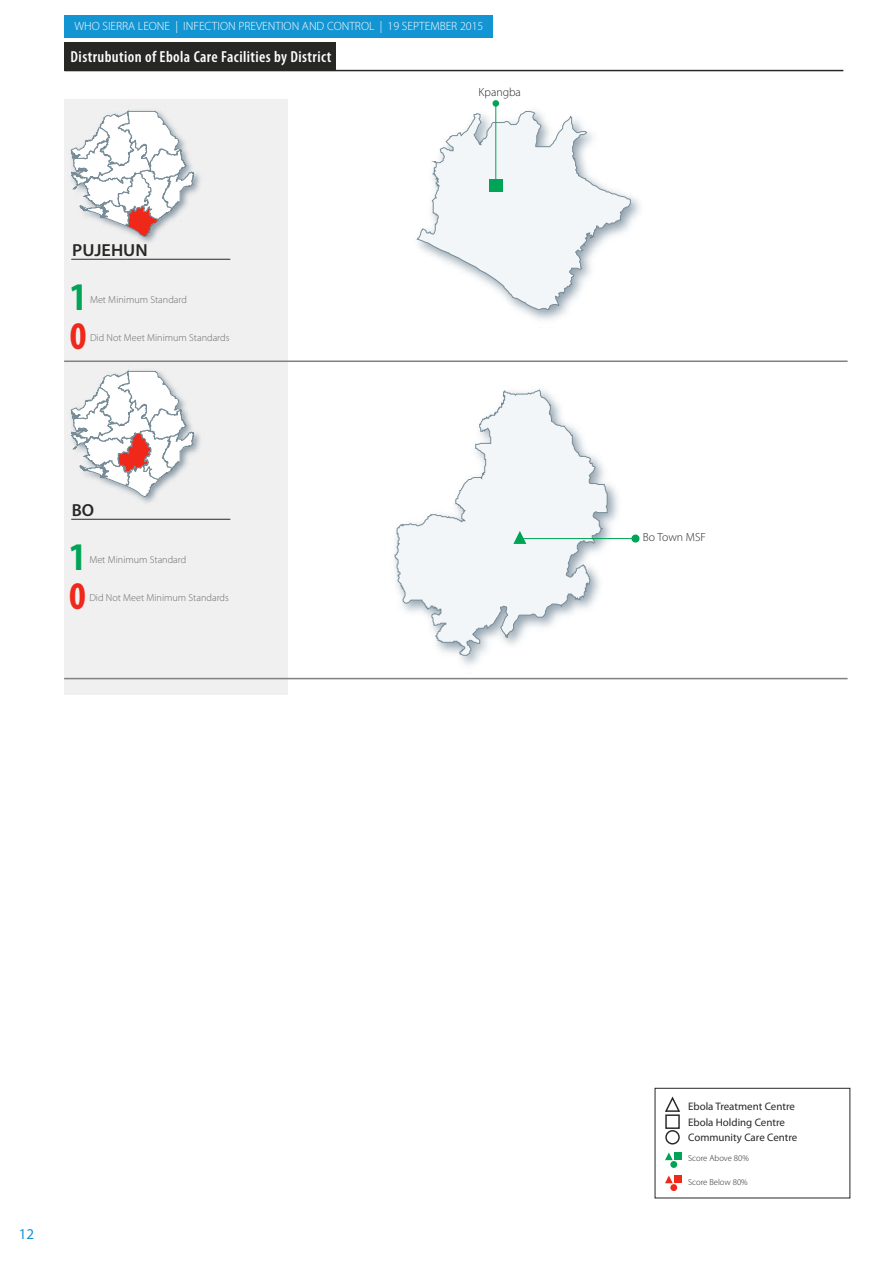
<style>
.page{position:relative;width:893px;height:1263px;background:#fff}
.page>*{position:absolute;margin:0;border:0;box-sizing:border-box;transform-origin:0 0}
.t1{font:700 condensed 39.3px "Myriad Pro";color:#00a456}
.t2{font:700 condensed 39.3px "Myriad Pro";color:#ef281a}
.t3{font:600 17.4px "Myriad Pro";color:#272724;scale:1.04 1}
.t4{font:600 17.4px "Myriad Pro";color:#272724}
.t5{font:600 condensed 16.05px "Myriad Pro";letter-spacing:.025em;color:#fff}
.t6{font:15px "Myriad Pro";color:#1395d3}
.t7{font:300 12px "Myriad Pro";color:#fff}
.t8{font:300 11.85px "Myriad Pro";color:#272724}
.t9{font:10.95px/15.3px "Myriad Pro";color:#272724}
.t10{font:300 10.2px "Myriad Pro";color:#6a6a69}
.t11{font:300 8.7px "Myriad Pro";color:#272724}
</style>
<div class="page">
<div style="left:64px;top:15px;width:428px;height:23px;background:#1395d3"></div>
<img style="left:459px;top:484px;width:166px;height:181px">
<svg style="left:394px;top:389px;width:214px;height:267px"></svg>
<hr style="left:520px;top:538px;width:116px;height:1px;background:#00a456">
<div style="left:632px;top:535px;width:7px;height:7px;background:#00a456;border-radius:50%"></div>
<div style="left:631px;top:534px;width:8px;height:9px;border:1px solid #00a456;border-radius:50%"></div>
<svg style="left:513px;top:531px;width:13px;height:13px"></svg>
<img style="left:495px;top:103px;width:145px;height:217px">
<svg style="left:416px;top:111px;width:215px;height:199px"></svg>
<hr style="left:496px;top:103px;width:1px;height:82px;background:#00a456">
<div style="left:492px;top:100px;width:7px;height:7px;background:#00a456;border-radius:50%"></div>
<div style="left:489px;top:179px;width:13px;height:13px;background:#00a456"></div>
<div style="left:64px;top:99px;width:223px;height:595px;background:#f0f0f0"></div>
<div style="left:65px;top:42px;width:271px;height:29px;background:#272724"></div>
<hr style="left:64px;top:360px;width:784px;height:2px;background:#838282">
<img style="left:70px;top:109px;width:131px;height:134px">
<svg style="left:71px;top:110px;width:123px;height:127px"></svg>
<hr style="left:71px;top:259px;width:159px;height:1px;background:#272724">
<hr style="left:64px;top:678px;width:784px;height:1px;background:#838282">
<img style="left:70px;top:369px;width:131px;height:134px">
<svg style="left:71px;top:370px;width:123px;height:127px"></svg>
<hr style="left:71px;top:519px;width:159px;height:1px;background:#272724">
<hr style="left:65px;top:70px;width:778px;height:1px;background:#272724">
<svg style="left:666px;top:1131px;width:13px;height:13px"></svg>
<div style="left:665px;top:1130px;width:15px;height:14px;border:1px solid #272724;border-radius:50%"></div>
<div style="left:655px;top:1088px;width:195px;height:110px;border:1px solid #272724"></div>
<svg style="left:665px;top:1096px;width:16px;height:16px"></svg>
<div style="left:665px;top:1114px;width:15px;height:15px;border:1px solid #272724"></div>
<div style="left:674px;top:1152px;width:7px;height:8px;background:#00a456"></div>
<svg style="left:665px;top:1152px;width:8px;height:8px"></svg>
<div style="left:670px;top:1161px;width:7px;height:7px;background:#00a456;border-radius:50%"></div>
<div style="left:674px;top:1175px;width:7px;height:8px;background:#ef281a"></div>
<svg style="left:665px;top:1175px;width:8px;height:8px"></svg>
<div style="left:670px;top:1184px;width:7px;height:7px;background:#ef281a;border-radius:50%"></div>
<p class="t7" style="left:74px;top:19px;width:410px">WHO SIERRA LEONE | INFECTION PREVENTION AND CONTROL | 19 SEPTEMBER 2015</p>
<h3 class="t5" style="left:71px;top:47px;width:262px">Distrubution of Ebola Care Facilities by District</h3>
<h2 class="t3" style="left:72px;top:239px;width:74px">PUJEHUN</h2>
<h1 class="t1" style="left:70px;top:272px;width:18px">1</h1>
<h1 class="t2" style="left:70px;top:312px;width:18px">0</h1>
<p class="t10" style="left:90px;top:294px;width:99px">Met Minimum Standard</p>
<p class="t10" style="left:90px;top:331px;width:141px">Did Not Meet Minimum Standards</p>
<h2 class="t4" style="left:72px;top:499px;width:24px">BO</h2>
<h1 class="t1" style="left:69px;top:532px;width:18px">1</h1>
<h1 class="t2" style="left:69px;top:572px;width:18px">0</h1>
<p class="t10" style="left:89px;top:554px;width:99px">Met Minimum Standard</p>
<p class="t10" style="left:89px;top:591px;width:141px">Did Not Meet Minimum Standards</p>
<p class="t8" style="left:478px;top:85px;width:44px">Kpangba</p>
<p class="t8" style="left:643px;top:530px;width:64px">Bo Town MSF</p>
<h3 class="t6" style="left:19px;top:1225px;width:17px">12</h3>
<p class="t9" style="left:688px;top:1099px;width:111px">Ebola Treatment Centre<br>Ebola Holding Centre<br>Community Care Centre</p>
<p class="t11" style="left:688px;top:1153px;width:62px">Score Above 80%</p>
<p class="t11" style="left:688px;top:1176px;width:61px">Score Below 80%</p>
</div>
